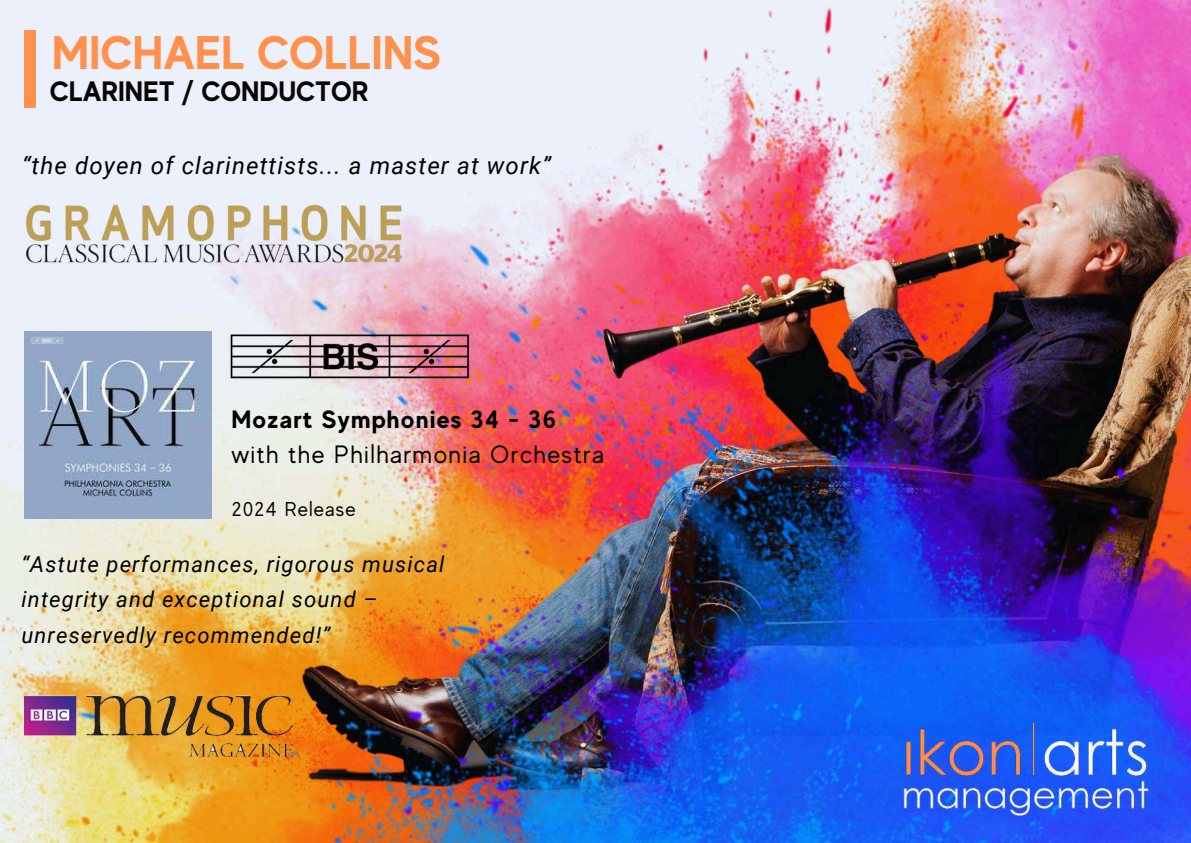
<style>
.page{position:relative;width:1191px;height:843px;background:#fff}
.page>*{position:absolute;margin:0;border:0;box-sizing:border-box;transform-origin:0 0}
.t1{font:700 47px "MADE Evolve Sans";color:#ff914d}
.t2{font:700 28px "MADE Evolve Sans";color:#080606}
.t3{font:25px "MADE Evolve Sans";letter-spacing:.055em;color:#000}
.t4{font:700 25px "MADE Evolve Sans";letter-spacing:.055em;color:#000}
.t5{font:italic 24px "Roboto";letter-spacing:.05em;color:#000}
.t6{font:italic 22px/35.2px "Roboto";letter-spacing:.055em;color:#000}
.t7{font:20px "MADE Evolve Sans";letter-spacing:.055em;color:#000}
</style>
<div class="page">
<img style="left:0;top:0;width:1190px;height:842px">
<div style="left:24px;top:30px;width:12px;height:77px;background:#ff914d"></div>
<img style="left:24px;top:332px;width:187px;height:186px">
<img style="left:894px;top:707px;width:258px;height:113px">
<img style="left:24px;top:201px;width:381px;height:64px">
<img style="left:224px;top:321px;width:259px;height:71px">
<img style="left:24px;top:687px;width:270px;height:90px">
<h1 class="t1" style="left:52px;top:25px;width:390px">MICHAEL COLLINS</h1>
<p class="t2" style="left:50px;top:75px;width:320px">CLARINET / CONDUCTOR</p>
<p class="t5" style="left:22px;top:151px;width:530px">“the doyen of clarinettists... a master at work”</p>
<p class="t4" style="left:231px;top:405px;width:326px">Mozart Symphonies 34 - 36</p>
<p class="t3" style="left:231px;top:440px;width:374px">with the Philharmonia Orchestra</p>
<p class="t7" style="left:232px;top:497px;width:125px">2024 Release</p>
<p class="t6" style="left:21px;top:546px;width:424px">“Astute performances, rigorous musical integrity and exceptional sound – unreservedly recommended!”</p>
</div>
